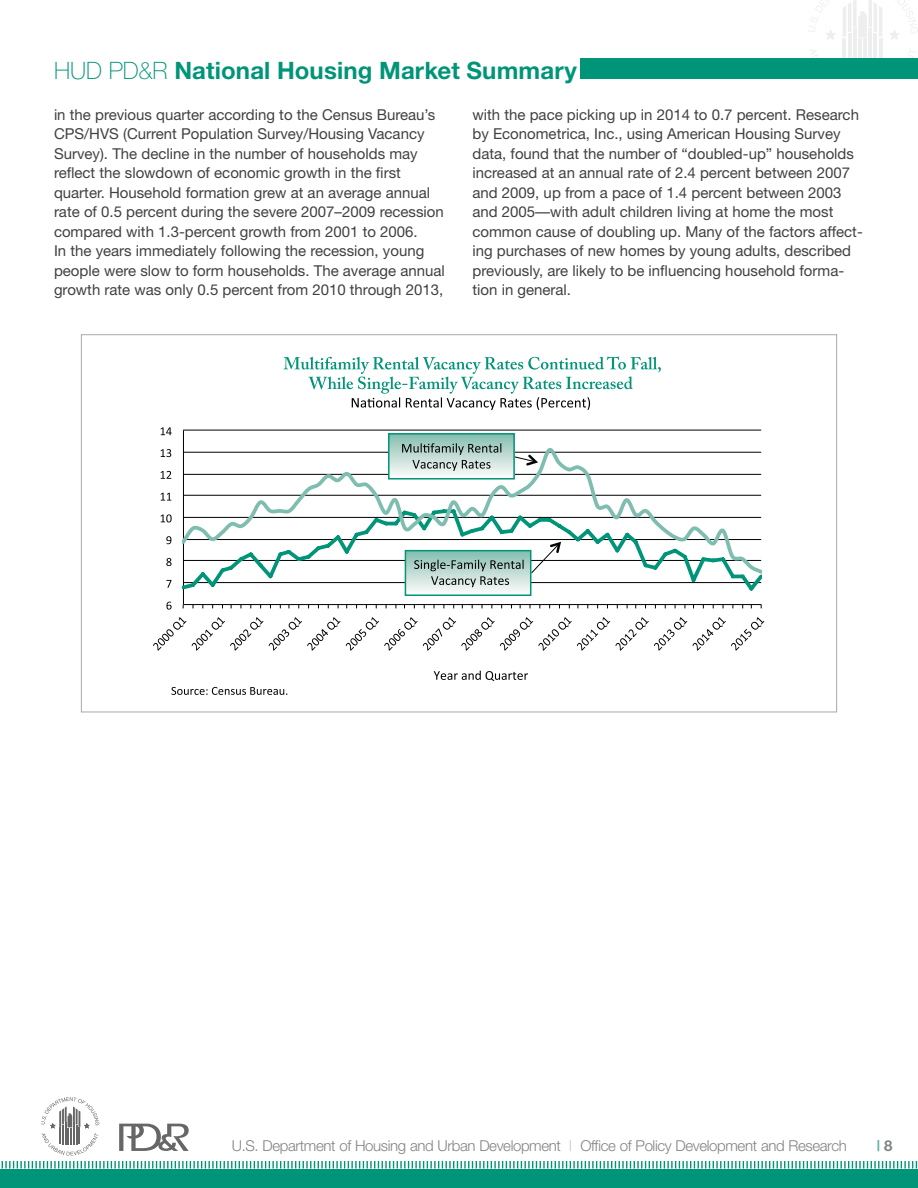
<style>
.page{position:relative;width:918px;height:1188px;background:#fff}
.page>*{position:absolute;margin:0;border:0;box-sizing:border-box;transform-origin:0 0}
.t1{font:700 24px "Helvetica Neue";letter-spacing:.005em;color:#009578}
.Body_Text_Main{font:15px/19.5px "Helvetica Neue";color:#414042}
.t2{font:300 15px "Helvetica Neue";letter-spacing:-.025em;color:#808285}
.t3{font:700 15px "Helvetica Neue";color:#5bb2a0}
.s1{font-weight:100}
.s2{color:#bcbec0}
.s3{color:#808285}
</style>
<div class="page">
<hr style="left:853px;top:29px;width:4px;height:41px;background:#eee">
<hr style="left:858px;top:39px;width:4px;height:31px;background:#eee">
<hr style="left:848px;top:33px;width:4px;height:37px;background:#eee">
<hr style="left:843px;top:38px;width:3px;height:30px;background:#000">
<hr style="left:868px;top:29px;width:4px;height:41px;background:#eee">
<hr style="left:874px;top:33px;width:3px;height:37px;background:#000">
<hr style="left:879px;top:38px;width:3px;height:30px;background:#000">
<hr style="left:863px;top:39px;width:4px;height:31px;background:#eee">
<svg style="left:809px;top:0;width:27px;height:40px"></svg>
<svg style="left:889px;top:0;width:29px;height:40px"></svg>
<svg style="left:811px;top:50px;width:7px;height:8px"></svg>
<svg style="left:908px;top:48px;width:7px;height:10px"></svg>
<svg style="left:843px;top:0;width:39px;height:38px"></svg>
<div style="left:580px;top:58px;width:338px;height:21px;background:#009578"></div>
<svg style="left:1px;top:1097px;width:917px;height:72px"></svg>
<div style="left:0;top:1169px;width:918px;height:19px;background:#009578"></div>
<hr style="left:183px;top:430px;width:578px;height:1px;background:#010101">
<hr style="left:183px;top:430px;width:1px;height:175px;background:#010101">
<hr style="left:183px;top:604px;width:578px;height:1px;background:#010101">
<svg style="left:182px;top:577px;width:580px;height:17px"></svg>
<svg style="left:182px;top:448px;width:580px;height:129px"></svg>
<svg style="left:166px;top:602px;width:6px;height:8px"></svg>
<svg style="left:166px;top:580px;width:5px;height:8px"></svg>
<svg style="left:166px;top:558px;width:6px;height:8px"></svg>
<svg style="left:166px;top:536px;width:5px;height:8px"></svg>
<svg style="left:161px;top:514px;width:11px;height:8px"></svg>
<svg style="left:161px;top:493px;width:10px;height:8px"></svg>
<svg style="left:161px;top:471px;width:10px;height:8px"></svg>
<svg style="left:161px;top:449px;width:10px;height:8px"></svg>
<svg style="left:161px;top:427px;width:11px;height:8px"></svg>
<svg style="left:153px;top:617px;width:33px;height:34px"></svg>
<svg style="left:192px;top:617px;width:71px;height:34px"></svg>
<svg style="left:269px;top:617px;width:341px;height:34px"></svg>
<svg style="left:616px;top:617px;width:71px;height:34px"></svg>
<svg style="left:693px;top:617px;width:71px;height:34px"></svg>
<svg style="left:284px;top:356px;width:377px;height:54px"></svg>
<svg style="left:171px;top:687px;width:116px;height:8px"></svg>
<svg style="left:434px;top:671px;width:94px;height:10px"></svg>
<svg style="left:515px;top:455px;width:23px;height:11px"></svg>
<svg style="left:530px;top:542px;width:31px;height:32px"></svg>
<div style="left:389px;top:434px;width:125px;height:45px;background:linear-gradient(to bottom,#83baad,#fffefd)"></div>
<div style="left:388px;top:433px;width:127px;height:47px;border:2px solid #009578"></div>
<div style="left:405px;top:551px;width:126px;height:44px;background:linear-gradient(to bottom,#86bdb0,#fdfbfa)"></div>
<div style="left:405px;top:550px;width:126px;height:46px;border:2px solid #009578"></div>
<svg style="left:402px;top:443px;width:99px;height:28px;background:#a5b9b3"></svg>
<svg style="left:414px;top:560px;width:110px;height:27px;background:#a6bab4"></svg>
<h1 class="t1" style="left:54px;top:55px;width:525px"><span class="s1">HUD PD&amp;R</span> National Housing Market Summary</h1>
<p class="Body_Text_Main" style="left:54px;top:105px;width:392px">in the previous quarter according to the Census Bureau’s CPS/HVS (Current Population Survey/Housing Vacancy Survey). The decline in the number of households may reflect the slowdown of economic growth in the first quarter. Household formation grew at an average annual rate of 0.5 percent during the severe 2007–2009 recession compared with 1.3-percent growth from 2001 to 2006.<br>In the years immediately following the recession, young people were slow to form households. The average annual growth rate was only 0.5 percent from 2010 through 2013,</p>
<p class="Body_Text_Main" style="left:472px;top:105px;width:392px">with the pace picking up in 2014 to 0.7 percent. Research by Econometrica, Inc., using American Housing Survey data, found that the number of “doubled-up” households increased at an annual rate of 2.4 percent between 2007 and 2009, up from a pace of 1.4 percent between 2003 and 2005—with adult children living at home the most common cause of doubling up. Many of the factors affect&shy;ing purchases of new homes by young adults, described previously, are likely to be influencing household forma&shy;tion in general.</p>
<p class="t2" style="left:232px;top:1136px;width:617px">U.S. Department of Housing and Urban Development <span class="s2">|</span> Office of Policy Development and Research</p>
<p class="t3" style="left:877px;top:1136px;width:17px">| <span class="s3">8</span></p>
</div>
